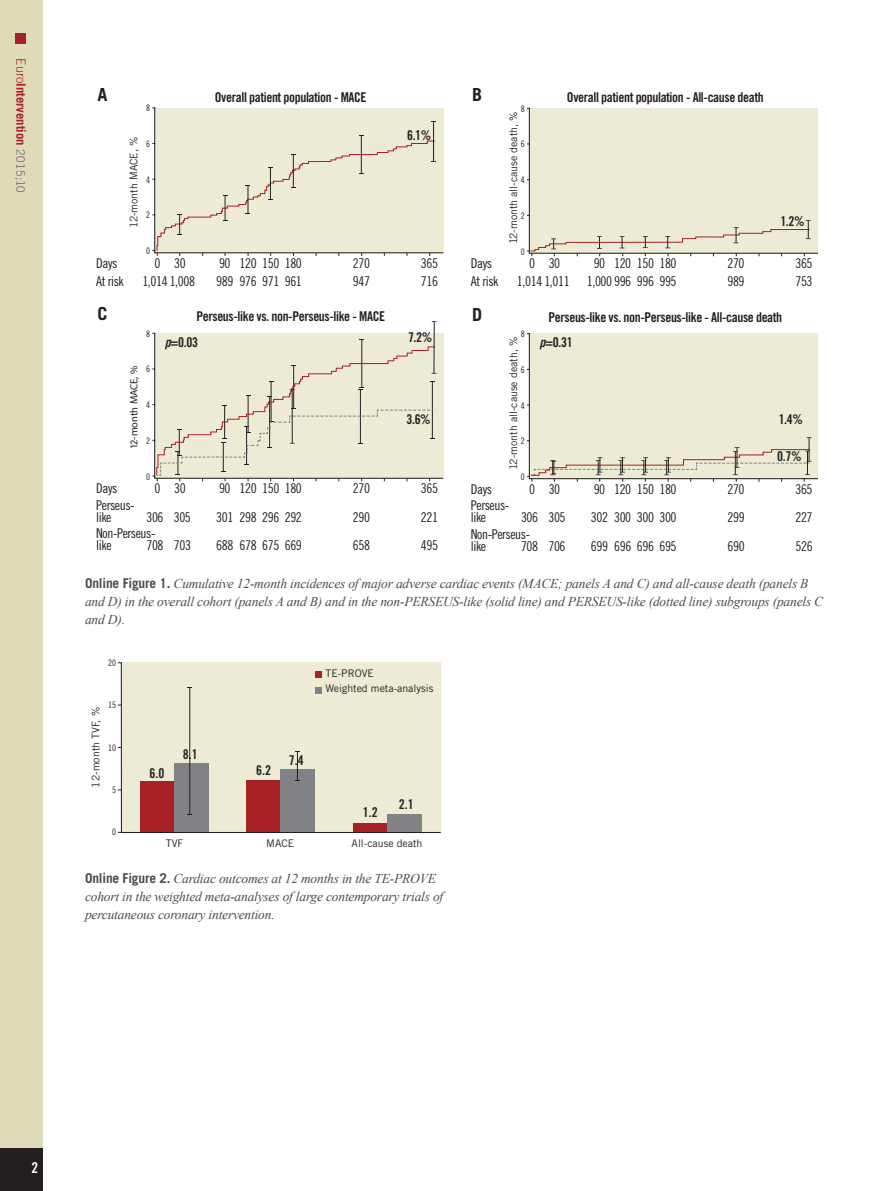
<style>
.page{position:relative;width:893px;height:1191px;background:#fff}
.page>*{position:absolute;margin:0;border:0;box-sizing:border-box;transform-origin:0 0}
.t1{font:700 18px "Trade Gothic LT Std";color:#231f20}
.t2{font:15px "Trade Gothic LT Std Bd Cn 20";color:#fff}
.t3{font:italic 13.5px/18px "Times New Roman";letter-spacing:-.015em;color:#4b4c4d}
.t4{font:13.5px/12px "Trade Gothic LT Std Cn 18";letter-spacing:-.03em;color:#231f20}
.t5{font:13.5px "Trade Gothic LT Std Bd Cn 20";letter-spacing:-.03em;color:#231f20}
.t6{font:700 12.75px "Trade Gothic LT Std";color:#a72023}
.t7{font:10.5px/15px "Trade Gothic LT Std";color:#231f20}
.t8{font:10.5px "Myriad Pro";color:#231f20}
.t9{font:9px "Trade Gothic LT Std Cn 18";color:#231f20}
.s1{font-weight:300}
.s2{font-weight:300;font-size:11.7px;color:#636366}
.s3{font-family:"Trade Gothic LT Std Bd Cn 20 Obl"}
.s4{font-family:"Trade Gothic LT Std";font-weight:700;font-style:normal}
</style>
<div class="page">
<div style="left:0;top:0;width:43px;height:1191px;background:#dedaba"></div>
<div style="left:0;top:1148px;width:43px;height:43px;background:#231f20"></div>
<div style="left:16px;top:34px;width:10px;height:10px;background:#a72023"></div>
<div style="left:154px;top:107px;width:290px;height:147px;background:#edebd5"></div>
<hr style="left:433px;top:121px;width:1px;height:40px;background:#231f20">
<svg style="left:152px;top:135px;width:284px;height:121px;background:#e9e5d1"></svg>
<div style="left:528px;top:107px;width:290px;height:147px;background:#edebd5"></div>
<svg style="left:527px;top:215px;width:284px;height:41px;background:#e2ddca"></svg>
<svg style="left:154px;top:332px;width:290px;height:14px;background:#edebd6"></svg>
<hr style="left:361px;top:339px;width:1px;height:48px;background:#231f20">
<div style="left:528px;top:333px;width:290px;height:147px;background:#edebd5"></div>
<hr style="left:434px;top:321px;width:1px;height:52px;background:#231f20">
<svg style="left:120px;top:662px;width:321px;height:171px;background:#c4aa9f"></svg>
<svg style="left:152px;top:346px;width:659px;height:435px"></svg>
<p class="t6" style="left:29px;top:58px;width:135px;rotate:90deg"><span class="s1">Euro</span>Intervention <span class="s2">2015;10</span></p>
<h1 class="t1" style="left:98px;top:84px;width:12px">A</h1>
<p class="t9" style="left:146px;top:103px;width:5px">8</p>
<p class="t9" style="left:146px;top:138px;width:5px">6</p>
<p class="t9" style="left:146px;top:174px;width:5px">4</p>
<p class="t9" style="left:146px;top:210px;width:5px">2</p>
<p class="t9" style="left:146px;top:246px;width:5px">0</p>
<p class="t7" style="left:126px;top:228px;width:93px;rotate:-90deg">12-month MACE, %</p>
<p class="t5" style="left:215px;top:89px;width:153px">Overall patient population - MACE</p>
<p class="t5" style="left:407px;top:127px;width:26px">6.1%</p>
<h1 class="t1" style="left:472px;top:84px;width:12px">B</h1>
<p class="t9" style="left:521px;top:103px;width:5px">8</p>
<p class="t9" style="left:521px;top:139px;width:5px">6</p>
<p class="t9" style="left:521px;top:175px;width:5px">4</p>
<p class="t9" style="left:521px;top:210px;width:5px">2</p>
<p class="t9" style="left:521px;top:246px;width:5px">0</p>
<p class="t7" style="left:506px;top:244px;width:135px;rotate:-90deg">12-month all-cause death, %</p>
<p class="t5" style="left:567px;top:89px;width:198px">Overall patient population - All-cause death</p>
<p class="t5" style="left:780px;top:213px;width:26px">1.2%</p>
<p class="t4" style="left:96px;top:257px;width:23px">Days</p>
<p class="t4" style="left:154px;top:257px;width:33px">0 30</p>
<p class="t4" style="left:219px;top:257px;width:84px">90 120 150 180</p>
<p class="t4" style="left:353px;top:257px;width:19px">270</p>
<p class="t4" style="left:421px;top:257px;width:19px">365</p>
<p class="t4" style="left:96px;top:275px;width:29px">At risk</p>
<p class="t4" style="left:142px;top:275px;width:54px">1,014 1,008</p>
<p class="t4" style="left:216px;top:275px;width:87px">989 976 971 961</p>
<p class="t4" style="left:353px;top:275px;width:19px">947</p>
<p class="t4" style="left:421px;top:275px;width:19px">716</p>
<p class="t4" style="left:471px;top:257px;width:23px">Days</p>
<p class="t4" style="left:529px;top:257px;width:33px">0 30</p>
<p class="t4" style="left:594px;top:257px;width:84px">90 120 150 180</p>
<p class="t4" style="left:727px;top:257px;width:19px">270</p>
<p class="t4" style="left:795px;top:257px;width:19px">365</p>
<p class="t4" style="left:471px;top:275px;width:29px">At risk</p>
<p class="t4" style="left:517px;top:275px;width:54px">1,014 1,011</p>
<p class="t4" style="left:587px;top:275px;width:91px">1,000 996 996 995</p>
<p class="t4" style="left:727px;top:275px;width:19px">989</p>
<p class="t4" style="left:795px;top:275px;width:19px">753</p>
<h1 class="t1" style="left:98px;top:303px;width:12px">C</h1>
<p class="t5" style="left:196px;top:308px;width:190px">Perseus-like vs. non-Perseus-like - MACE</p>
<h1 class="t1" style="left:472px;top:303px;width:12px">D</h1>
<p class="t5" style="left:548px;top:309px;width:235px">Perseus-like vs. non-Perseus-like - All-cause death</p>
<p class="t9" style="left:146px;top:328px;width:5px">8</p>
<p class="t9" style="left:146px;top:364px;width:5px">6</p>
<p class="t9" style="left:146px;top:399px;width:5px">4</p>
<p class="t9" style="left:146px;top:435px;width:5px">2</p>
<p class="t9" style="left:146px;top:471px;width:5px">0</p>
<p class="t8" style="left:127px;top:449px;width:85px;rotate:-90deg">12-month MACE, %</p>
<p class="t9" style="left:521px;top:328px;width:5px">8</p>
<p class="t9" style="left:521px;top:364px;width:5px">6</p>
<p class="t9" style="left:521px;top:400px;width:5px">4</p>
<p class="t9" style="left:521px;top:436px;width:5px">2</p>
<p class="t9" style="left:521px;top:471px;width:5px">0</p>
<p class="t5" style="left:408px;top:329px;width:26px">7.2%</p>
<p class="t5" style="left:165px;top:334px;width:35px"><span class="s3">p</span>=0.03</p>
<p class="t5" style="left:540px;top:334px;width:35px"><span class="s3">p</span>=0.31</p>
<p class="t7" style="left:506px;top:470px;width:135px;rotate:-90deg">12-month all-cause death, %</p>
<p class="t5" style="left:406px;top:411px;width:26px">3.6%</p>
<p class="t5" style="left:779px;top:411px;width:26px">1.4%</p>
<p class="t5" style="left:777px;top:447px;width:26px">0.7%</p>
<p class="t4" style="left:96px;top:482px;width:23px">Days</p>
<p class="t4" style="left:154px;top:482px;width:33px">0 30</p>
<p class="t4" style="left:219px;top:482px;width:84px">90 120 150 180</p>
<p class="t4" style="left:353px;top:482px;width:19px">270</p>
<p class="t4" style="left:421px;top:482px;width:19px">365</p>
<p class="t4" style="left:96px;top:499px;width:40px">Perseus&shy;like</p>
<p class="t4" style="left:146px;top:511px;width:46px">306 305</p>
<p class="t4" style="left:216px;top:511px;width:87px">301 298 296 292</p>
<p class="t4" style="left:353px;top:511px;width:19px">290</p>
<p class="t4" style="left:421px;top:511px;width:19px">221</p>
<p class="t4" style="left:96px;top:527px;width:61px">Non-Perseus&shy;like</p>
<p class="t4" style="left:146px;top:539px;width:46px">708 703</p>
<p class="t4" style="left:216px;top:539px;width:87px">688 678 675 669</p>
<p class="t4" style="left:353px;top:539px;width:19px">658</p>
<p class="t4" style="left:421px;top:539px;width:19px">495</p>
<p class="t4" style="left:471px;top:483px;width:23px">Days</p>
<p class="t4" style="left:529px;top:483px;width:33px">0 30</p>
<p class="t4" style="left:594px;top:483px;width:84px">90 120 150 180</p>
<p class="t4" style="left:727px;top:483px;width:19px">270</p>
<p class="t4" style="left:795px;top:483px;width:19px">365</p>
<p class="t4" style="left:471px;top:499px;width:40px">Perseus&shy;like</p>
<p class="t4" style="left:521px;top:511px;width:46px">306 305</p>
<p class="t4" style="left:591px;top:511px;width:87px">302 300 300 300</p>
<p class="t4" style="left:727px;top:511px;width:19px">299</p>
<p class="t4" style="left:795px;top:511px;width:19px">227</p>
<p class="t4" style="left:471px;top:528px;width:61px">Non-Perseus&shy;like</p>
<p class="t4" style="left:521px;top:540px;width:46px">708 706</p>
<p class="t4" style="left:591px;top:540px;width:87px">699 696 696 695</p>
<p class="t4" style="left:727px;top:540px;width:19px">690</p>
<p class="t4" style="left:795px;top:540px;width:19px">526</p>
<p class="t3" style="left:85px;top:574px;width:740px"><span class="s4">Online Figure 1.</span> Cumulative 12-month incidences of major adverse cardiac events (MACE; panels A and C) and all-cause death (panels B and D) in the overall cohort (panels A and B) and in the non-PERSEUS-like (solid line) and PERSEUS-like (dotted line) subgroups (panels C and D).</p>
<p class="t9" style="left:108px;top:657px;width:9px">20</p>
<p class="t9" style="left:108px;top:699px;width:9px">15</p>
<p class="t9" style="left:108px;top:742px;width:9px">10</p>
<p class="t9" style="left:112px;top:784px;width:5px">5</p>
<p class="t9" style="left:112px;top:826px;width:5px">0</p>
<p class="t7" style="left:88px;top:787px;width:82px;rotate:-90deg">12-month TVF, %</p>
<p class="t5" style="left:150px;top:765px;width:16px">6.0</p>
<p class="t5" style="left:183px;top:745px;width:16px">8.1</p>
<p class="t7" style="left:326px;top:666px;width:109px">TE-PROVE<br>Weighted meta-analysis</p>
<p class="t5" style="left:256px;top:762px;width:16px">6.2</p>
<p class="t5" style="left:289px;top:751px;width:16px">7.4</p>
<p class="t5" style="left:363px;top:803px;width:16px">1.2</p>
<p class="t5" style="left:399px;top:796px;width:16px">2.1</p>
<p class="t7" style="left:166px;top:835px;width:19px">TVF</p>
<p class="t7" style="left:266px;top:835px;width:29px">MACE</p>
<p class="t7" style="left:352px;top:835px;width:72px">All-cause death</p>
<p class="t3" style="left:85px;top:868px;width:360px"><span class="s4">Online Figure 2.</span> Cardiac outcomes at 12 months in the TE-PROVE cohort in the weighted meta-analyses of large contemporary trials of percutaneous coronary intervention.</p>
<p class="t2" style="left:32px;top:1158px;width:8px">2</p>
</div>
